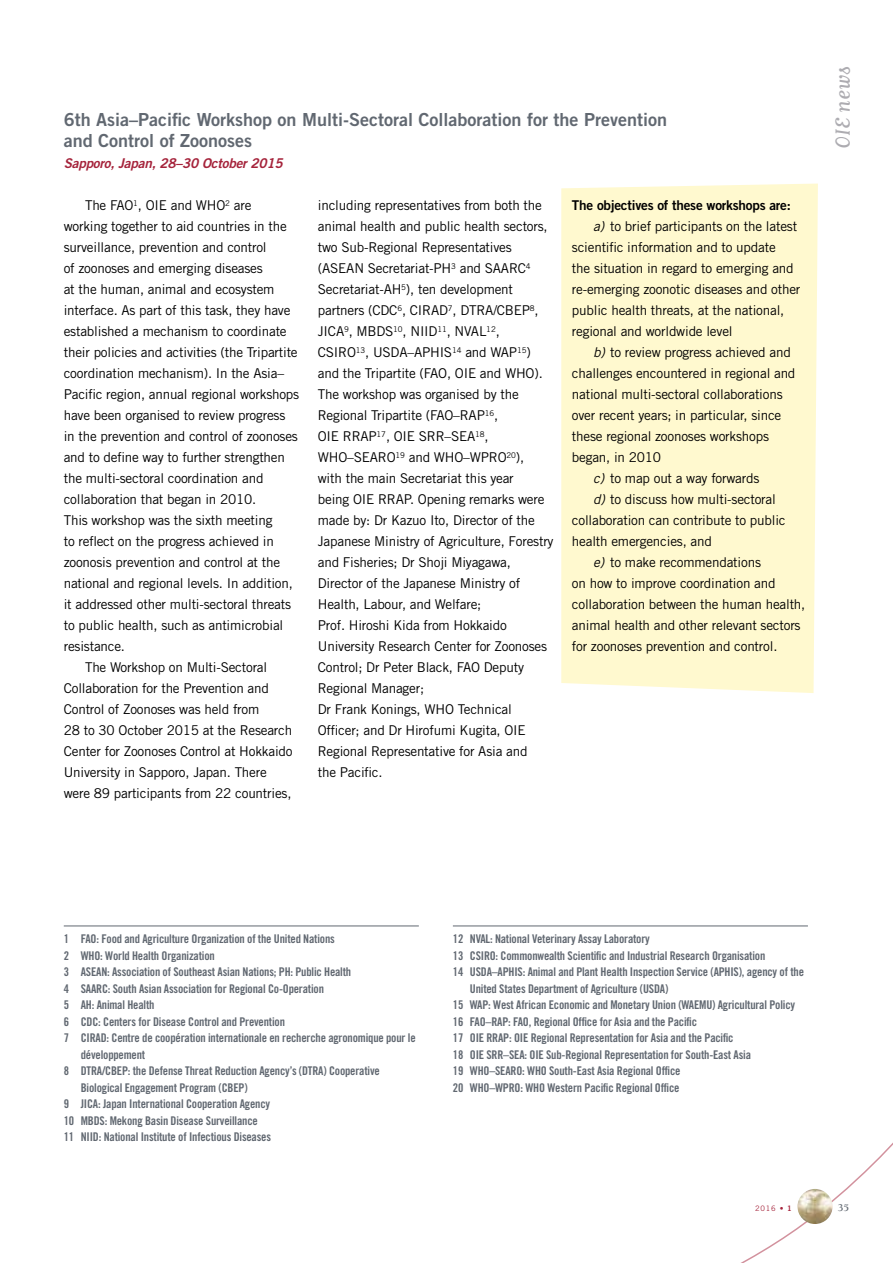
<style>
.page{position:relative;width:893px;height:1263px;background:#fff}
.page>*{position:absolute;margin:0;border:0;box-sizing:border-box;transform-origin:0 0}
.t1{font:24px "Matrix Script";color:#adacb1}
.t2{font:18px/21px "Trade Gothic LT Std Bd 2";color:#616871}
.t3{font:13.5px/21px "Trade Gothic LT Std";letter-spacing:-.015em;color:#000}
.t4{font:13.5px "Trade Gothic LT Std Bd 2";letter-spacing:-.015em;color:#000}
.t5{font:13.5px "Trade Gothic LT Std Bd 2 Obl";letter-spacing:-.015em;color:#a5233b}
.t6{font:12px "Trade Gothic LT Std Bd Cn 20";letter-spacing:-.015em;color:#616871}
.t7{font:700 10.5px "Berkeley";color:#616871}
.t8{font:7.5px "Trade Gothic LT Std";color:#a5233b}
.s1{font-style:italic}
.s2{font-family:"Trade Gothic LT Std Bd 2"}
</style>
<div class="page">
<div style="left:561px;top:184px;width:257px;height:509px;background:#fff9cf"></div>
<hr style="left:64px;top:926px;width:355px;height:1px;background:#616871">
<hr style="left:453px;top:926px;width:355px;height:1px;background:#616871">
<svg style="left:741px;top:1142px;width:152px;height:121px"></svg>
<img style="left:797px;top:1189px;width:36px;height:35px;border-radius:18px">
<h2 class="t2" style="left:64px;top:109px;width:605px">6th Asia–Pacific Workshop on Multi-Sectoral Collaboration for the Prevention and Control of Zoonoses</h2>
<p class="t5" style="left:64px;top:155px;width:221px">Sapporo, Japan, 28–30 October 2015</p>
<p class="t3" style="left:85px;top:195px;width:168px">The FAO<sup>1</sup>, OIE and WHO<sup>2</sup> are</p>
<p class="t3" style="left:64px;top:216px;width:225px">working together to aid countries in the</p>
<p class="t3" style="left:64px;top:237px;width:204px">surveillance, prevention and control</p>
<p class="t3" style="left:64px;top:258px;width:200px">of zoonoses and emerging diseases</p>
<p class="t3" style="left:64px;top:279px;width:212px">at the human, animal and ecosystem</p>
<p class="t3" style="left:64px;top:300px;width:228px">interface. As part of this task, they have</p>
<p class="t3" style="left:64px;top:321px;width:224px">established a mechanism to coordinate</p>
<p class="t3" style="left:64px;top:342px;width:235px">their policies and activities (the Tripartite</p>
<p class="t3" style="left:64px;top:363px;width:222px">coordination mechanism). In the Asia–</p>
<p class="t3" style="left:64px;top:384px;width:237px">Pacific region, annual regional workshops</p>
<p class="t3" style="left:64px;top:405px;width:223px">have been organised to review progress</p>
<p class="t3" style="left:64px;top:426px;width:236px">in the prevention and control of zoonoses</p>
<p class="t3" style="left:64px;top:447px;width:223px">and to define way to further strengthen</p>
<p class="t3" style="left:64px;top:468px;width:201px">the multi-sectoral coordination and</p>
<p class="t3" style="left:64px;top:489px;width:194px">collaboration that began in 2010.</p>
<p class="t3" style="left:64px;top:510px;width:210px">This workshop was the sixth meeting</p>
<p class="t3" style="left:64px;top:531px;width:212px">to reflect on the progress achieved in</p>
<p class="t3" style="left:64px;top:552px;width:218px">zoonosis prevention and control at the</p>
<p class="t3" style="left:64px;top:573px;width:231px">national and regional levels. In addition,</p>
<p class="t3" style="left:64px;top:594px;width:229px">it addressed other multi-sectoral threats</p>
<p class="t3" style="left:64px;top:615px;width:221px">to public health, such as antimicrobial</p>
<p class="t3" style="left:64px;top:636px;width:63px">resistance.</p>
<p class="t3" style="left:85px;top:657px;width:184px">The Workshop on Multi-Sectoral</p>
<p class="t3" style="left:64px;top:678px;width:207px">Collaboration for the Prevention and</p>
<p class="t3" style="left:64px;top:699px;width:197px">Control of Zoonoses was held from</p>
<p class="t3" style="left:64px;top:720px;width:230px">28 to 30 October 2015 at the Research</p>
<p class="t3" style="left:64px;top:741px;width:230px">Center for Zoonoses Control at Hokkaido</p>
<p class="t3" style="left:64px;top:762px;width:205px">University in Sapporo, Japan. There</p>
<p class="t3" style="left:64px;top:783px;width:229px">were 89 participants from 22 countries,</p>
<p class="t4" style="left:572px;top:197px;width:220px">The objectives of these workshops are:</p>
<p class="t3" style="left:572px;top:216px;width:230px;text-indent:21px"><span class="s1">a)</span> to brief participants on the latest scientific information and to update<br>the situation in regard to emerging and re-emerging zoonotic diseases and other public health threats, at the national, regional and worldwide level</p>
<p class="t3" style="left:593px;top:342px;width:199px"><span class="s1">b)</span> to review progress achieved and</p>
<p class="t3" style="left:572px;top:363px;width:225px">challenges encountered in regional and</p>
<p class="t3" style="left:572px;top:384px;width:212px">national multi-sectoral collaborations</p>
<p class="t3" style="left:572px;top:405px;width:211px">over recent years; in particular, since</p>
<p class="t3" style="left:572px;top:426px;width:199px">these regional zoonoses workshops</p>
<p class="t3" style="left:572px;top:447px;width:91px">began, in 2010</p>
<p class="t3" style="left:593px;top:468px;width:168px"><span class="s1">c)</span> to map out a way forwards</p>
<p class="t3" style="left:593px;top:489px;width:184px"><span class="s1">d)</span> to discuss how multi-sectoral</p>
<p class="t3" style="left:572px;top:510px;width:215px">collaboration can contribute to public</p>
<p class="t3" style="left:572px;top:531px;width:141px">health emergencies, and</p>
<p class="t3" style="left:593px;top:552px;width:169px"><span class="s1">e)</span> to make recommendations</p>
<p class="t3" style="left:572px;top:573px;width:205px">on how to improve coordination and</p>
<p class="t3" style="left:572px;top:594px;width:235px">collaboration between the human health,</p>
<p class="t3" style="left:572px;top:615px;width:230px">animal health and other relevant sectors</p>
<p class="t3" style="left:572px;top:636px;width:207px">for zoonoses prevention and control.</p>
<p class="t3" style="left:318px;top:195px;width:237px">including representatives from both the animal health and public health sectors, two Sub-Regional Representatives (ASEAN Secretariat-PH<sup>3</sup> and SAARC<sup>4<br></sup>Secretariat-AH<sup>5</sup>), ten development partners (CDC<sup>6</sup>, CIRAD<sup>7</sup>, DTRA/CBEP<sup>8</sup>, JICA<sup>9</sup>, MBDS<sup>10</sup>, NIID<sup>11</sup>, NVAL<sup>12</sup>, CSIRO<sup>13</sup>, USDA–APHIS<sup>14</sup> and WAP<sup>15</sup>) and the Tripartite (FAO, OIE and WHO).<br>The workshop was organised by the Regional Tripartite (FAO–RAP<sup>16</sup>,<br>OIE RRAP<sup>17</sup>, OIE SRR–SEA<sup>18</sup>, WHO–SEARO<sup>19</sup> and WHO–WPRO<sup>20</sup>),<br>with the main Secretariat this year<br>being OIE RRAP. Opening remarks were made by: Dr Kazuo Ito, Director of the Japanese Ministry of Agriculture, Forestry and Fisheries; Dr Shoji Miyagawa, Director of the Japanese Ministry of Health, Labour, and Welfare;<br>Prof. Hiroshi Kida from Hokkaido University Research Center for Zoonoses Control; Dr Peter Black, FAO Deputy Regional Manager;<br>Dr Frank Konings, WHO Technical Officer; and Dr Hirofumi Kugita, OIE Regional Representative for Asia and<br>the Pacific.</p>
<h1 class="t1" style="left:831px;top:149px;width:84px;rotate:-90deg">OIE news</h1>
<p class="t6" style="left:64px;top:931px;width:273px">1 FAO: Food and Agriculture Organization of the United Nations</p>
<p class="t6" style="left:64px;top:948px;width:153px">2 WHO: World Health Organization</p>
<p class="t6" style="left:64px;top:964px;width:289px">3 ASEAN: Association of Southeast Asian Nations; PH: Public Health</p>
<p class="t6" style="left:64px;top:981px;width:262px">4 SAARC: South Asian Association for Regional Co-Operation</p>
<p class="t6" style="left:64px;top:997px;width:92px">5 AH: Animal Health</p>
<p class="t6" style="left:64px;top:1014px;width:223px">6 CDC: Centers for Disease Control and Prevention</p>
<p class="t6" style="left:64px;top:1030px;width:353px">7 CIRAD: Centre de coopération internationale en recherche agronomique pour le</p>
<p class="t6" style="left:81px;top:1047px;width:66px">développement</p>
<p class="t6" style="left:64px;top:1063px;width:318px">8 DTRA/CBEP: the Defense Threat Reduction Agency’s (DTRA) Cooperative</p>
<p class="t6" style="left:81px;top:1080px;width:168px">Biological Engagement Program (CBEP)</p>
<p class="t6" style="left:64px;top:1096px;width:208px">9 JICA: Japan International Cooperation Agency</p>
<p class="t6" style="left:64px;top:1113px;width:196px">10 MBDS: Mekong Basin Disease Surveillance</p>
<p class="t6" style="left:64px;top:1129px;width:209px">11 NIID: National Institute of Infectious Diseases</p>
<p class="t6" style="left:453px;top:931px;width:199px">12 NVAL: National Veterinary Assay Laboratory</p>
<p class="t6" style="left:453px;top:948px;width:314px">13 CSIRO: Commonwealth Scientific and Industrial Research Organisation</p>
<p class="t6" style="left:453px;top:964px;width:353px">14 USDA–APHIS: Animal and Plant Health Inspection Service (APHIS), agency of the</p>
<p class="t6" style="left:470px;top:981px;width:200px">United States Department of Agriculture (USDA)</p>
<p class="t6" style="left:453px;top:997px;width:344px">15 WAP: West African Economic and Monetary Union (WAEMU) Agricultural Policy</p>
<p class="t6" style="left:453px;top:1014px;width:246px">16 FAO–RAP: FAO, Regional Office for Asia and the Pacific</p>
<p class="t6" style="left:453px;top:1030px;width:282px">17 OIE RRAP: OIE Regional Representation for Asia and the Pacific</p>
<p class="t6" style="left:453px;top:1047px;width:300px">18 OIE SRR–SEA: OIE Sub-Regional Representation for South-East Asia</p>
<p class="t6" style="left:453px;top:1063px;width:229px">19 WHO–SEARO: WHO South-East Asia Regional Office</p>
<p class="t6" style="left:453px;top:1080px;width:228px">20 WHO–WPRO: WHO Western Pacific Regional Office</p>
<p class="t8" style="left:755px;top:1204px;width:38px">2016 • <span class="s2">1</span></p>
<p class="t7" style="left:838px;top:1202px;width:13px">35</p>
</div>
